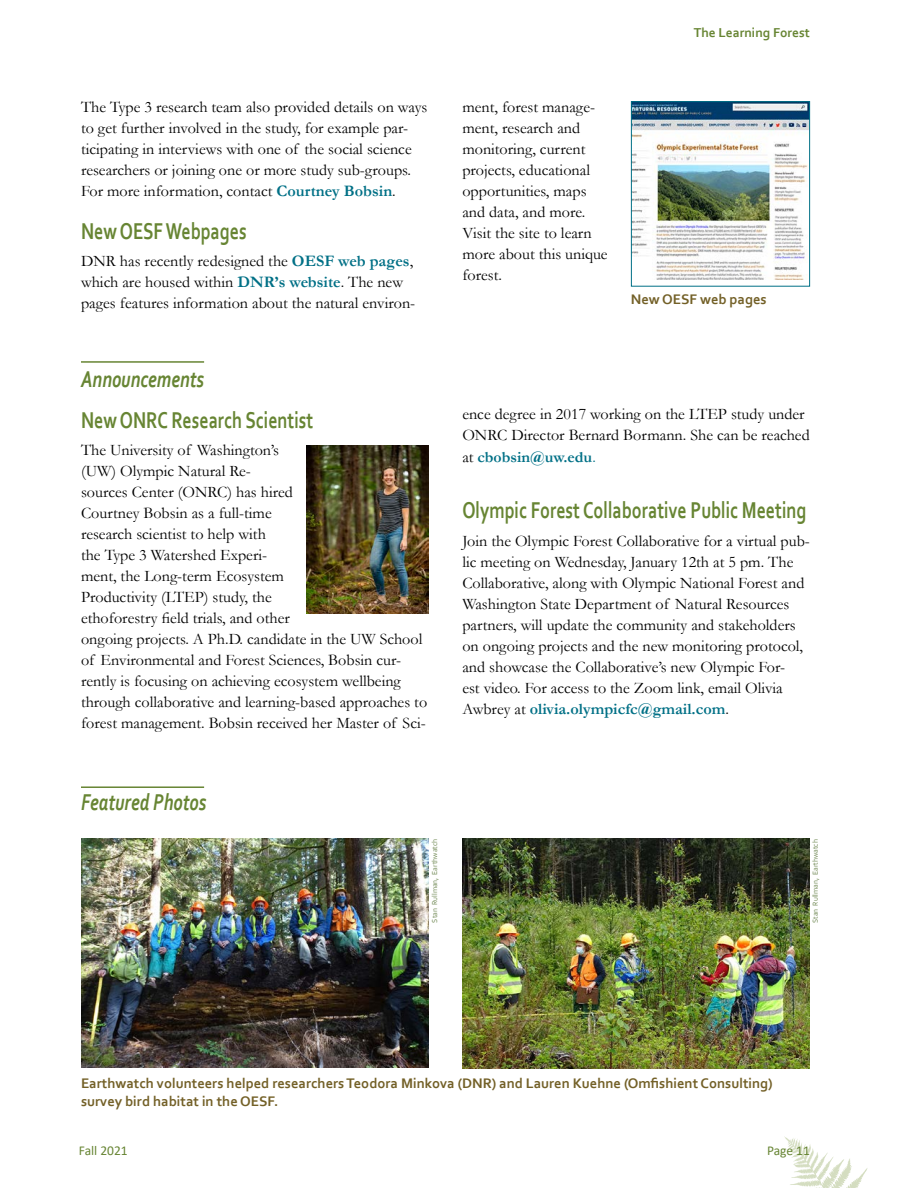
<style>
.page{position:relative;width:918px;height:1188px;background:#fff}
.page>*{position:absolute;margin:0;border:0;box-sizing:border-box;transform-origin:0 0}
.t1{font:700 24px "Corbel";color:#678533;scale:.75 1}
.t2{font:italic 700 24px "Corbel";color:#678533;scale:.75 1}
.t3{font:16.2px/21px "Garamond";color:#000}
.t4{font:700 15.75px "Garamond";color:#007086}
.t5{font:700 14.55px/17.4px "Corbel";color:#736027}
.t6{font:700 13.5px "Corbel";color:#678533}
.t7{font:13.5px "Calibri";color:#678533}
.t8{font:7.5px "Corbel";color:#748c58}
.s1{font-weight:700;color:#007086}
.s2{font-weight:400;font-size:16.2px;color:#000}
.s3{font-weight:400}
</style>
<div class="page">
<svg style="left:784px;top:1136px;width:83px;height:52px"></svg>
<img style="left:633px;top:103px;width:175px;height:177px">
<div style="left:631px;top:101px;width:179px;height:186px;border:1px solid #007086"></div>
<img style="left:307px;top:445px;width:122px;height:168px">
<hr style="left:81px;top:786px;width:123px;height:2px;background:#678533">
<img style="left:462px;top:839px;width:348px;height:229px">
<img style="left:81px;top:839px;width:348px;height:229px">
<hr style="left:81px;top:361px;width:123px;height:2px;background:#678533">
<p class="t3" style="left:81px;top:96px;width:348px">The Type 3 research team also provided details on ways to get further involved in the study, for example par&shy;ticipating in interviews with one of the social science researchers or joining one or more study sub-groups.<br>For more information, contact <span class="s1">Courtney Bobsin</span>.</p>
<h1 class="t1" style="left:81px;top:216px;width:222px">New OESF Webpages</h1>
<p class="t3" style="left:81px;top:250px;width:336px">DNR has recently redesigned the <span class="s1">OESF web pages</span>, which are housed within <span class="s1">DNR’s website</span>. The new pages features information about the natural environ-</p>
<h1 class="t2" style="left:81px;top:364px;width:166px">Announcements</h1>
<h1 class="t1" style="left:81px;top:405px;width:311px">New ONRC Research Scientist</h1>
<p class="t3" style="left:81px;top:439px;width:348px">The University of Washington’s<br>(UW) Olympic Natural Re-<br>sources Center (ONRC) has hired<br>Courtney Bobsin as a full-time<br>research scientist to help with<br>the Type 3 Watershed Experi-<br>ment, the Long-term Ecosystem<br>Productivity (LTEP) study, the<br>ethoforestry field trials, and other<br>ongoing projects. A Ph.D. candidate in the UW School of Environmental and Forest Sciences, Bobsin cur&shy;rently is focusing on achieving ecosystem wellbeing through collaborative and learning-based approaches to forest management. Bobsin received her Master of Sci-</p>
<h1 class="t2" style="left:81px;top:787px;width:168px">Featured Photos</h1>
<p class="t3" style="left:462px;top:96px;width:147px">ment, forest manage&shy;ment, research and monitoring, current projects, educational opportunities, maps and data, and more.<br>Visit the site to learn more about this unique forest.</p>
<p class="t6" style="left:694px;top:24px;width:118px">The Learning Forest</p>
<p class="t5" style="left:631px;top:290px;width:137px">New OESF web pages</p>
<p class="t3" style="left:462px;top:403px;width:349px">ence degree in 2017 working on the LTEP study under<br>ONRC Director Bernard Bormann. She can be reached</p>
<p class="t4" style="left:462px;top:446px;width:135px"><span class="s2">at</span> cbobsin@uw.edu<span class="s3">.</span></p>
<h1 class="t1" style="left:462px;top:495px;width:460px">Olympic Forest Collaborative Public Meeting</h1>
<p class="t3" style="left:462px;top:530px;width:349px">Join the Olympic Forest Collaborative for a virtual pub&shy;lic meeting on Wednesday, January 12th at 5 pm. The Collaborative, along with Olympic National Forest and Washington State Department of Natural Resources partners, will update the community and stakeholders on ongoing projects and the new monitoring protocol, and showcase the Collaborative’s new Olympic For-<br>est video. For access to the Zoom link, email Olivia Awbrey at <span class="s1">olivia.olympicfc@gmail.com</span>.</p>
<p class="t8" style="left:430px;top:923px;width:85px;rotate:-90deg">Stan Rullman, Earthwatch</p>
<p class="t8" style="left:811px;top:923px;width:85px;rotate:-90deg">Stan Rullman, Earthwatch</p>
<p class="t5" style="left:81px;top:1075px;width:693px">Earthwatch volunteers helped researchers Teodora Minkova (DNR) and Lauren Kuehne (Omfishient Consulting) survey bird habitat in the OESF.</p>
<p class="t7" style="left:79px;top:1141px;width:50px">Fall 2021</p>
<p class="t7" style="left:767px;top:1141px;width:44px">Page 11</p>
</div>
